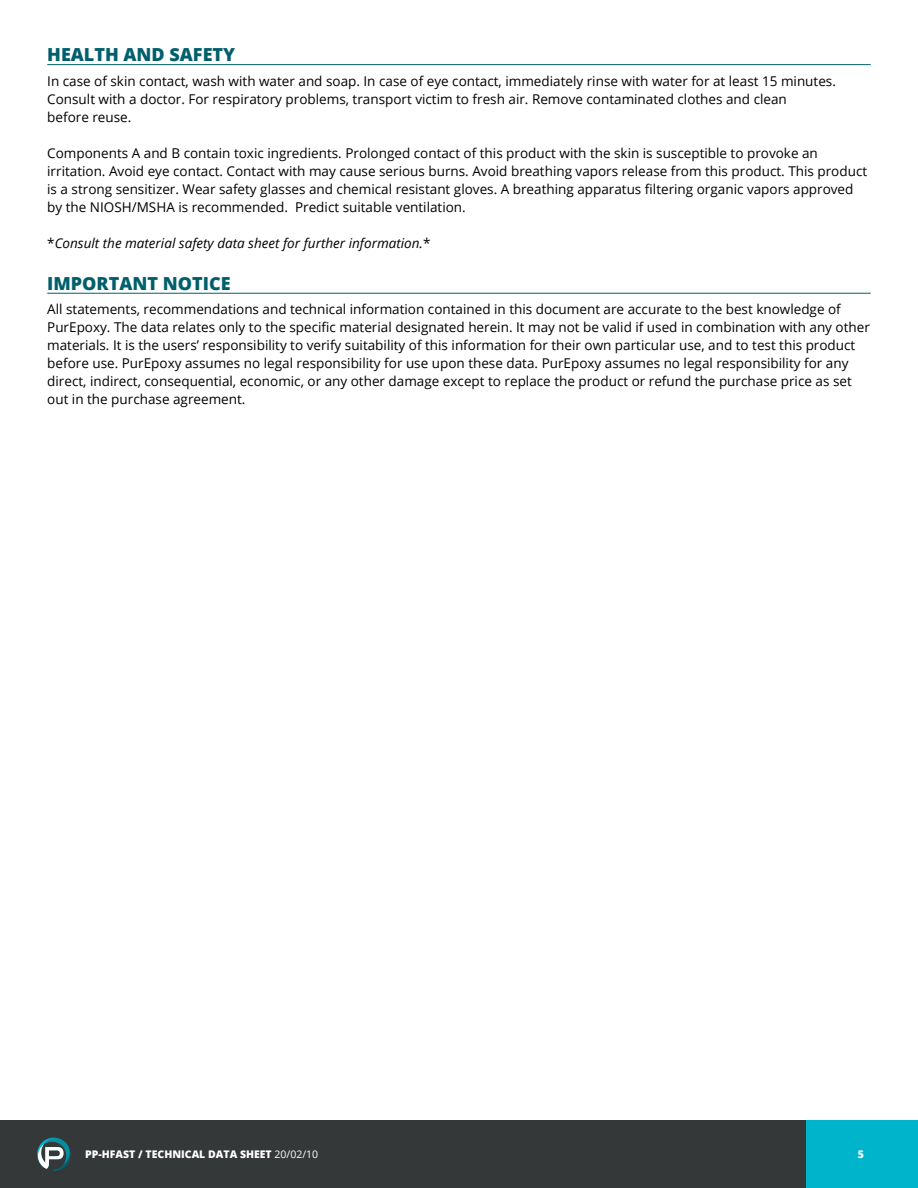
<style>
.page{position:relative;width:918px;height:1188px;background:#fff}
.page>*{position:absolute;margin:0;border:0;box-sizing:border-box;transform-origin:0 0}
.t1{font:800 18px "Open Sans";color:#005f6c}
.t2{font:13.5px/18px "Open Sans";color:#000}
.t3{font:italic 13.5px "Open Sans";color:#000}
.t4{font:800 10.5px "Open Sans";color:#fff}
.s1{font-style:normal}
.s2{font-weight:400}
</style>
<div class="page">
<div style="left:805px;top:1120px;width:113px;height:68px;background:#00b4cc"></div>
<div style="left:84px;top:1120px;width:722px;height:68px;background:#353838"></div>
<div style="left:0;top:1120px;width:113px;height:68px;background:#353838"></div>
<svg style="left:37px;top:1137px;width:34px;height:34px"></svg>
<hr style="left:47px;top:64px;width:824px;height:1px;background:#005f6c">
<hr style="left:47px;top:293px;width:824px;height:1px;background:#005f6c">
<h1 class="t1" style="left:47px;top:41px;width:189px">HEALTH AND SAFETY</h1>
<p class="t2" style="left:47px;top:72px;width:790px">In case of skin contact, wash with water and soap. In case of eye contact, immediately rinse with water for at least 15 minutes.<br>Consult with a doctor. For respiratory problems, transport victim to fresh air. Remove contaminated clothes and clean<br>before reuse.</p>
<p class="t2" style="left:47px;top:144px;width:821px">Components A and B contain toxic ingredients. Prolonged contact of this product with the skin is susceptible to provoke an irritation. Avoid eye contact. Contact with may cause serious burns. Avoid breathing vapors release from this product. This product is a strong sensitizer. Wear safety glasses and chemical resistant gloves. A breathing apparatus filtering organic vapors approved by the NIOSH/MSHA is recommended. Predict suitable ventilation.</p>
<p class="t3" style="left:47px;top:234px;width:385px"><span class="s1">*</span>Consult the material safety data sheet for further information.<span class="s1">*</span></p>
<h1 class="t1" style="left:47px;top:269px;width:185px">IMPORTANT NOTICE</h1>
<p class="t2" style="left:47px;top:300px;width:824px">All statements, recommendations and technical information contained in this document are accurate to the best knowledge of PurEpoxy. The data relates only to the specific material designated herein. It may not be valid if used in combination with any other materials. It is the users’ responsibility to verify suitability of this information for their own particular use, and to test this product before use. PurEpoxy assumes no legal responsibility for use upon these data. PurEpoxy assumes no legal responsibility for any direct, indirect, consequential, economic, or any other damage except to replace the product or refund the purchase price as set out in the purchase agreement.</p>
<p class="t4" style="left:85px;top:1146px;width:234px">PP-HFAST / TECHNICAL DATA SHEET <span class="s2">20/02/10</span></p>
<p class="t4" style="left:858px;top:1146px;width:8px">5</p>
</div>
